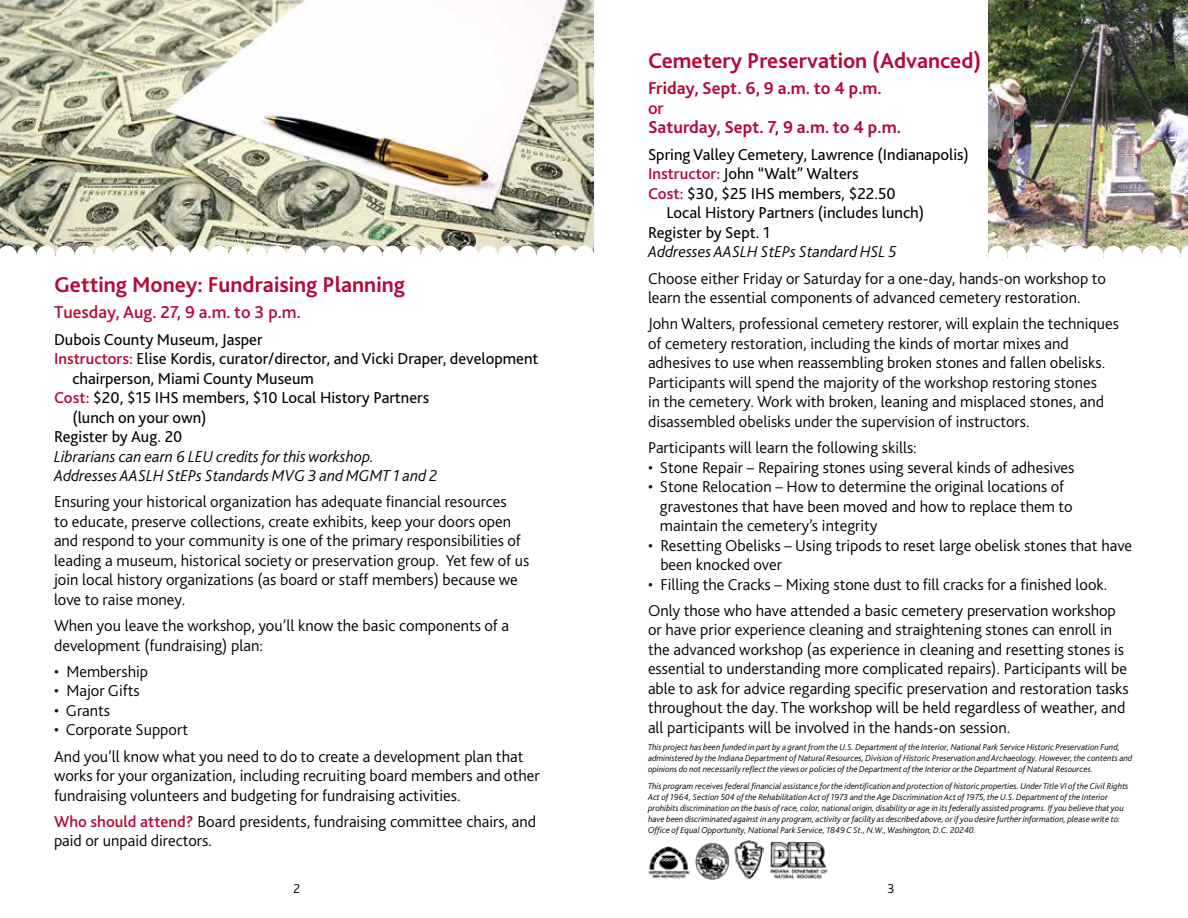
<style>
.page{position:relative;width:1188px;height:918px;background:#fff}
.page>*{position:absolute;margin:0;border:0;box-sizing:border-box;transform-origin:0 0}
.t1{font:700 22.5px "Bliss 2";color:#b50938}
.t2{font:700 18px "Bliss 2";color:#b50938}
.t3{font:500 18px "Bliss 2";color:#b50938}
.t4{font:300 16.5px/19.5px "Bliss 2";color:#000}
.t5{font:16.5px "Bliss 2";color:#000}
.t6{font:italic 300 16.5px/19.5px "Bliss 2";color:#000}
.t7{font:300 13.5px "Bliss 2";color:#000}
.t8{font:italic 300 9px/10.8px "Bliss 2";color:#000}
.s1{font-weight:500;color:#b50938}
</style>
<div class="page">
<img style="left:0;top:0;width:594px;height:253px">
<svg style="left:0;top:246px;width:17px;height:8px"></svg>
<div style="left:17px;top:246px;width:19px;height:19px;background:#fff;border-radius:50%"></div>
<div style="left:36px;top:246px;width:19px;height:19px;background:#fff;border-radius:50%"></div>
<div style="left:55px;top:246px;width:20px;height:19px;background:#fff;border-radius:50%"></div>
<div style="left:75px;top:246px;width:19px;height:19px;background:#fff;border-radius:50%"></div>
<div style="left:94px;top:246px;width:19px;height:19px;background:#fff;border-radius:50%"></div>
<div style="left:113px;top:246px;width:19px;height:19px;background:#fff;border-radius:50%"></div>
<div style="left:132px;top:246px;width:20px;height:19px;background:#fff;border-radius:50%"></div>
<div style="left:152px;top:246px;width:19px;height:19px;background:#fff;border-radius:50%"></div>
<div style="left:171px;top:246px;width:19px;height:19px;background:#fff;border-radius:50%"></div>
<div style="left:190px;top:246px;width:19px;height:19px;background:#fff;border-radius:50%"></div>
<div style="left:209px;top:246px;width:20px;height:19px;background:#fff;border-radius:50%"></div>
<div style="left:229px;top:246px;width:19px;height:19px;background:#fff;border-radius:50%"></div>
<div style="left:248px;top:246px;width:19px;height:19px;background:#fff;border-radius:50%"></div>
<div style="left:267px;top:246px;width:19px;height:19px;background:#fff;border-radius:50%"></div>
<div style="left:286px;top:246px;width:20px;height:19px;background:#fff;border-radius:50%"></div>
<div style="left:306px;top:246px;width:19px;height:19px;background:#fff;border-radius:50%"></div>
<div style="left:325px;top:246px;width:19px;height:19px;background:#fff;border-radius:50%"></div>
<div style="left:344px;top:246px;width:19px;height:19px;background:#fff;border-radius:50%"></div>
<div style="left:363px;top:246px;width:19px;height:19px;background:#fff;border-radius:50%"></div>
<div style="left:382px;top:246px;width:20px;height:19px;background:#fff;border-radius:50%"></div>
<div style="left:402px;top:246px;width:19px;height:19px;background:#fff;border-radius:50%"></div>
<div style="left:421px;top:246px;width:19px;height:19px;background:#fff;border-radius:50%"></div>
<div style="left:440px;top:246px;width:19px;height:19px;background:#fff;border-radius:50%"></div>
<div style="left:459px;top:246px;width:20px;height:19px;background:#fff;border-radius:50%"></div>
<div style="left:479px;top:246px;width:19px;height:19px;background:#fff;border-radius:50%"></div>
<div style="left:498px;top:246px;width:19px;height:19px;background:#fff;border-radius:50%"></div>
<div style="left:517px;top:246px;width:19px;height:19px;background:#fff;border-radius:50%"></div>
<div style="left:536px;top:246px;width:20px;height:19px;background:#fff;border-radius:50%"></div>
<div style="left:556px;top:246px;width:19px;height:19px;background:#fff;border-radius:50%"></div>
<div style="left:575px;top:246px;width:19px;height:19px;background:#fff;border-radius:50%"></div>
<img style="left:770px;top:842px;width:57px;height:36px">
<img style="left:695px;top:841px;width:68px;height:38px">
<img style="left:648px;top:846px;width:42px;height:33px">
<img style="left:988px;top:0;width:200px;height:253px">
<div style="left:988px;top:246px;width:19px;height:19px;background:#fff;border-radius:50%"></div>
<div style="left:1007px;top:246px;width:20px;height:19px;background:#fff;border-radius:50%"></div>
<div style="left:1027px;top:246px;width:19px;height:19px;background:#fff;border-radius:50%"></div>
<div style="left:1046px;top:246px;width:19px;height:19px;background:#fff;border-radius:50%"></div>
<div style="left:1065px;top:246px;width:19px;height:19px;background:#fff;border-radius:50%"></div>
<div style="left:1084px;top:246px;width:20px;height:19px;background:#fff;border-radius:50%"></div>
<div style="left:1104px;top:246px;width:19px;height:19px;background:#fff;border-radius:50%"></div>
<div style="left:1123px;top:246px;width:19px;height:19px;background:#fff;border-radius:50%"></div>
<div style="left:1142px;top:246px;width:19px;height:19px;background:#fff;border-radius:50%"></div>
<div style="left:1161px;top:246px;width:20px;height:19px;background:#fff;border-radius:50%"></div>
<svg style="left:1181px;top:246px;width:7px;height:7px"></svg>
<h1 class="t1" style="left:54px;top:271px;width:353px">Getting Money: Fundraising Planning</h1>
<p class="t3" style="left:54px;top:301px;width:248px">Tuesday, Aug. 27, 9 a.m. to 3 p.m.</p>
<p class="t5" style="left:54px;top:329px;width:210px">Dubois County Museum, Jasper</p>
<p class="t5" style="left:54px;top:348px;width:486px"><span class="s1">Instructors:</span> Elise Kordis, curator/director, and Vicki Draper, development</p>
<p class="t5" style="left:72px;top:368px;width:243px">chairperson, Miami County Museum</p>
<p class="t5" style="left:54px;top:387px;width:377px"><span class="s1">Cost:</span> $20, $15 IHS members, $10 Local History Partners</p>
<p class="t5" style="left:72px;top:407px;width:136px">(lunch on your own)</p>
<p class="t5" style="left:54px;top:426px;width:130px">Register by Aug. 20</p>
<p class="t6" style="left:54px;top:446px;width:385px">Librarians can earn 6 LEU credits for this workshop.<br>Addresses AASLH StEPs Standards MVG 3 and MGMT 1 and 2</p>
<p class="t4" style="left:54px;top:492px;width:477px">Ensuring your historical organization has adequate financial resources<br>to educate, preserve collections, create exhibits, keep your doors open and respond to your community is one of the primary responsibilities of leading a museum, historical society or preservation group. Yet few of us join local history organizations (as board or staff members) because we love to raise money.</p>
<p class="t4" style="left:54px;top:615px;width:457px">When you leave the workshop, you’ll know the basic components of a development (fundraising) plan:</p>
<p class="t4" style="left:54px;top:661px;width:96px">• Membership</p>
<p class="t4" style="left:54px;top:681px;width:87px">• Major Gifts</p>
<p class="t4" style="left:54px;top:700px;width:58px">• Grants</p>
<p class="t4" style="left:54px;top:716px;width:471px;line-height:26.2px">• Corporate Support<br>And you’ll know what you need to do to create a development plan that</p>
<p class="t4" style="left:54px;top:765px;width:487px">works for your organization, including recruiting board members and other fundraising volunteers and budgeting for fundraising activities.</p>
<p class="t4" style="left:54px;top:811px;width:484px"><span class="s1">Who should attend?</span> Board presidents, fundraising committee chairs, and paid or unpaid directors.</p>
<h1 class="t1" style="left:648px;top:47px;width:335px">Cemetery Preservation (Advanced)</h1>
<p class="t2" style="left:648px;top:77px;width:235px">Friday, Sept. 6, 9 a.m. to 4 p.m.</p>
<p class="t3" style="left:648px;top:97px;width:17px">or</p>
<p class="t2" style="left:648px;top:116px;width:255px">Saturday, Sept. 7, 9 a.m. to 4 p.m.</p>
<p class="t5" style="left:648px;top:144px;width:322px">Spring Valley Cemetery, Lawrence (Indianapolis)</p>
<p class="t5" style="left:648px;top:164px;width:212px"><span class="s1">Instructor:</span> John “Walt” Walters</p>
<p class="t5" style="left:648px;top:183px;width:249px"><span class="s1">Cost:</span> $30, $25 IHS members, $22.50</p>
<p class="t5" style="left:666px;top:203px;width:259px">Local History Partners (includes lunch)</p>
<p class="t5" style="left:648px;top:222px;width:124px">Register by Sept. 1</p>
<p class="t6" style="left:648px;top:242px;width:251px">Addresses AASLH StEPs Standard HSL 5</p>
<p class="t4" style="left:648px;top:268px;width:460px">Choose either Friday or Saturday for a one-day, hands-on workshop to learn the essential components of advanced cemetery restoration.</p>
<p class="t4" style="left:648px;top:314px;width:473px">John Walters, professional cemetery restorer, will explain the techniques of cemetery restoration, including the kinds of mortar mixes and adhesives to use when reassembling broken stones and fallen obelisks.<br>Participants will spend the majority of the workshop restoring stones<br>in the cemetery. Work with broken, leaning and misplaced stones, and disassembled obelisks under the supervision of instructors.</p>
<p class="t4" style="left:648px;top:437px;width:270px">Participants will learn the following skills:</p>
<p class="t4" style="left:648px;top:457px;width:428px">• Stone Repair – Repairing stones using several kinds of adhesives</p>
<p class="t4" style="left:660px;top:476px;width:414px;text-indent:-12px">• Stone Relocation – How to determine the original locations of gravestones that have been moved and how to replace them to maintain the cemetery’s integrity</p>
<p class="t4" style="left:660px;top:535px;width:473px;text-indent:-12px">• Resetting Obelisks – Using tripods to reset large obelisk stones that have been knocked over</p>
<p class="t4" style="left:648px;top:571px;width:469px;line-height:26.2px">• Filling the Cracks – Mixing stone dust to fill cracks for a finished look.<br>Only those who have attended a basic cemetery preservation workshop</p>
<p class="t4" style="left:648px;top:620px;width:482px">or have prior experience cleaning and straightening stones can enroll in the advanced workshop (as experience in cleaning and resetting stones is essential to understanding more complicated repairs). Participants will be able to ask for advice regarding specific preservation and restoration tasks throughout the day. The workshop will be held regardless of weather, and all participants will be involved in the hands-on session.</p>
<p class="t8" style="left:648px;top:742px;width:486px">This project has been funded in part by a grant from the U.S. Department of the Interior, National Park Service Historic Preservation Fund, administered by the Indiana Department of Natural Resources, Division of Historic Preservation and Archaeology. However, the contents and opinions do not necessarily reflect the views or policies of the Department of the Interior or the Department of Natural Resources.</p>
<p class="t8" style="left:648px;top:781px;width:482px">This program receives federal financial assistance for the identification and protection of historic properties. Under Title VI of the Civil Rights Act of 1964, Section 504 of the Rehabilitation Act of 1973 and the Age Discrimination Act of 1975, the U.S. Department of the Interior prohibits discrimination on the basis of race, color, national origin, disability or age in its federally assisted programs. If you believe that you have been discriminated against in any program, activity or facility as described above, or if you desire further information, please write to:<br>Office of Equal Opportunity, National Park Service, 1849 C St., N.W., Washington, D.C. 20240.</p>
<p class="t7" style="left:294px;top:880px;width:8px">2</p>
<p class="t7" style="left:887px;top:880px;width:9px">3</p>
</div>
